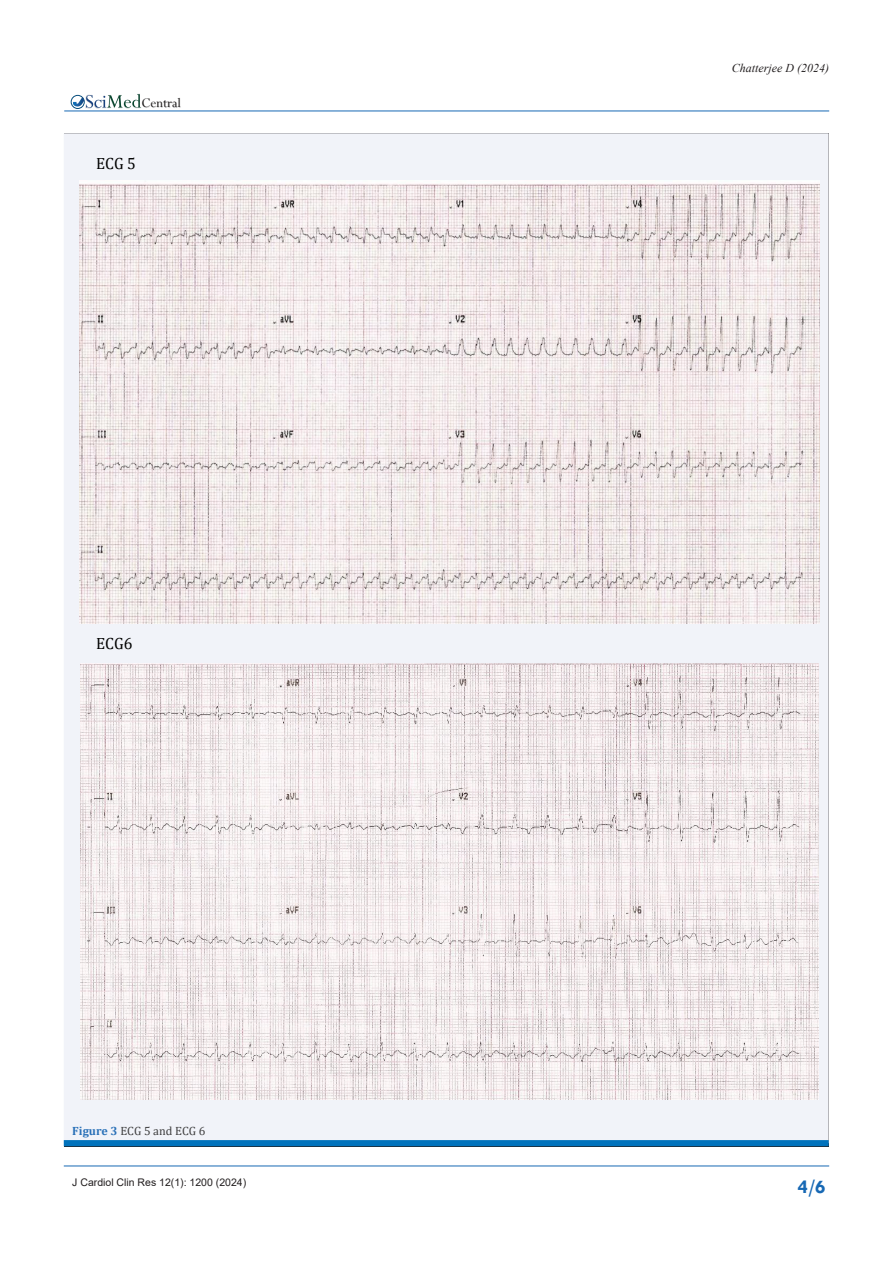
<style>
.page{position:relative;width:893px;height:1263px;background:#fff}
.page>*{position:absolute;margin:0;border:0;box-sizing:border-box;transform-origin:0 0}
.t1{font:700 19.5px "Tw Cen";color:#1768b4}
.t2{font:16.35px "Cambria";color:#000}
.t3{font:14.55px "Perpetua";color:#211e1e}
.t4{font:12px "Cambria";color:#3e3e3f}
.t5{font:italic 12px "Times New Roman";color:#231f20}
.t6{font:10.5px "Arial";color:#231f20}
.s1{font-weight:700;color:#2a71b8}
</style>
<div class="page">
<hr style="left:64px;top:1166px;width:765px;height:1px;background:#1768b4">
<hr style="left:64px;top:111px;width:765px;height:1px;background:#1768b4">
<img style="left:86px;top:98px;width:95px;height:13px">
<div style="left:71px;top:95px;width:14px;height:14px;border:1px solid #074d7c;border-radius:50%"></div>
<svg style="left:73px;top:94px;width:68px;height:14px"></svg>
<div style="left:64px;top:133px;width:765px;height:1007px;background:#f1f3f9"></div>
<div style="left:64px;top:1140px;width:765px;height:6px;background:#0072bc"></div>
<img style="left:79px;top:181px;width:741px;height:442px">
<img style="left:80px;top:663px;width:739px;height:436px">
<h3 class="t3" style="left:142px;top:94px;width:41px">Central</h3>
<p class="t2" style="left:96px;top:154px;width:41px">ECG 5</p>
<p class="t2" style="left:96px;top:634px;width:38px">ECG6</p>
<p class="t4" style="left:72px;top:1123px;width:135px"><span class="s1">Figure 3</span> ECG 5 and ECG 6</p>
<p class="t5" style="left:732px;top:59px;width:99px">Chatterjee D (2024)</p>
<p class="t6" style="left:72px;top:1175px;width:175px">J Cardiol Clin Res 12(1): 1200 (2024)</p>
<h1 class="t1" style="left:798px;top:1175px;width:29px">4/6</h1>
</div>
